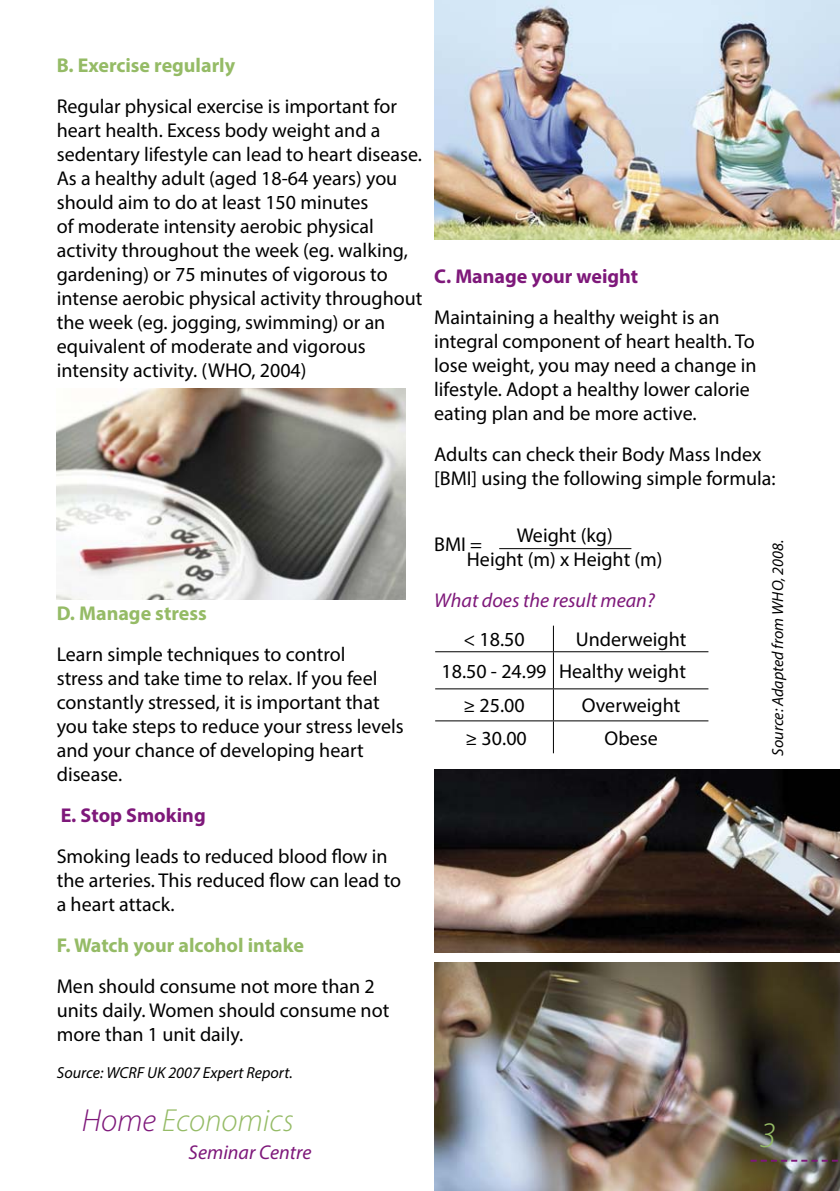
<style>
.page{position:relative;width:840px;height:1191px;background:#fff}
.page>*{position:absolute;margin:0;border:0;box-sizing:border-box;transform-origin:0 0}
.t1{font:italic 300 36px "Myriad Pro";color:#95bb66}
.t2{font:italic 300 32px "Myriad Pro";color:#95bb66}
.t3{font:20px/24px "Myriad Pro";color:#000}
.t4{font:700 20px "Myriad Pro";color:#95bb66}
.t5{font:italic 20px "Myriad Pro";color:#7e187a}
.t6{font:700 20px "Myriad Pro";color:#7e187a}
.t7{font:italic 16px "Myriad Pro";color:#000}
.s1{color:#7e187a}
</style>
<div class="page">
<svg style="left:552px;top:626px;width:1px;height:25px"></svg>
<hr style="left:435px;top:651px;width:273px;height:1px;background:#000">
<hr style="left:552px;top:652px;width:1px;height:36px;background:#000">
<hr style="left:435px;top:688px;width:273px;height:1px;background:#000">
<hr style="left:552px;top:689px;width:1px;height:31px;background:#000">
<hr style="left:435px;top:720px;width:273px;height:1px;background:#000">
<hr style="left:552px;top:721px;width:1px;height:32px;background:#000">
<img style="left:434px;top:0;width:405px;height:240px">
<img style="left:57px;top:388px;width:348px;height:211px">
<hr style="left:499px;top:548px;width:132px;height:1px;background:#000">
<img style="left:434px;top:769px;width:405px;height:183px">
<img style="left:434px;top:962px;width:405px;height:229px">
<svg style="left:750px;top:1159px;width:89px;height:2px"></svg>
<p class="t4" style="left:57px;top:57px;width:180px">B. Exercise regularly</p>
<p class="t3" style="left:57px;top:96px;width:367px">Regular physical exercise is important for heart health. Excess body weight and a sedentary lifestyle can lead to heart disease.<br>As a healthy adult (aged 18-64 years) you should aim to do at least 150 minutes<br>of moderate intensity aerobic physical activity throughout the week (eg. walking, gardening) or 75 minutes of vigorous to intense aerobic physical activity throughout the week (eg. jogging, swimming) or an equivalent of moderate and vigorous intensity activity. (WHO, 2004)</p>
<p class="t4" style="left:57px;top:606px;width:151px">D. Manage stress</p>
<p class="t3" style="left:57px;top:644px;width:348px">Learn simple techniques to control<br>stress and take time to relax. If you feel constantly stressed, it is important that you take steps to reduce your stress levels and your chance of developing heart disease.</p>
<p class="t6" style="left:61px;top:808px;width:146px">E. Stop Smoking</p>
<p class="t3" style="left:57px;top:846px;width:346px">Smoking leads to reduced blood flow in the arteries. This reduced flow can lead to a heart attack.</p>
<p class="t4" style="left:57px;top:938px;width:248px">F. Watch your alcohol intake</p>
<p class="t3" style="left:57px;top:976px;width:334px">Men should consume not more than 2 units daily. Women should consume not more than 1 unit daily.</p>
<p class="t7" style="left:57px;top:1066px;width:237px">Source: WCRF UK 2007 Expert Report.</p>
<h2 class="t2" style="left:82px;top:1108px;width:213px"><span class="s1">Home</span> Economics</h2>
<p class="t5" style="left:188px;top:1144px;width:124px">Seminar Centre</p>
<p class="t6" style="left:434px;top:269px;width:205px">C. Manage your weight</p>
<p class="t3" style="left:434px;top:307px;width:324px">Maintaining a healthy weight is an integral component of heart health. To lose weight, you may need a change in lifestyle. Adopt a healthy lower calorie eating plan and be more active.</p>
<p class="t3" style="left:434px;top:444px;width:343px">Adults can check their Body Mass Index [BMI] using the following simple formula:</p>
<p class="t3" style="left:466px;top:526px;width:197px;text-align:center">Weight (kg)<br>Height (m) x Height (m)</p>
<p class="t3" style="left:434px;top:534px;width:49px">BMI =</p>
<p class="t7" style="left:771px;top:755px;width:217px;rotate:-90deg">Source: Adapted from WHO, 2008.</p>
<p class="t5" style="left:434px;top:593px;width:222px">What does the result mean?</p>
<p class="t3" style="left:463px;top:629px;width:63px">&lt; 18.50</p>
<p class="t3" style="left:441px;top:625px;width:246px;line-height:31.8px;text-align:right">Underweight<br>18.50 - 24.99 Healthy weight</p>
<p class="t3" style="left:463px;top:695px;width:63px">≥ 25.00</p>
<p class="t3" style="left:581px;top:695px;width:100px">Overweight</p>
<p class="t3" style="left:465px;top:728px;width:63px">≥ 30.00</p>
<p class="t3" style="left:604px;top:728px;width:55px">Obese</p>
<h1 class="t1" style="left:759px;top:1121px;width:18px">3</h1>
</div>
